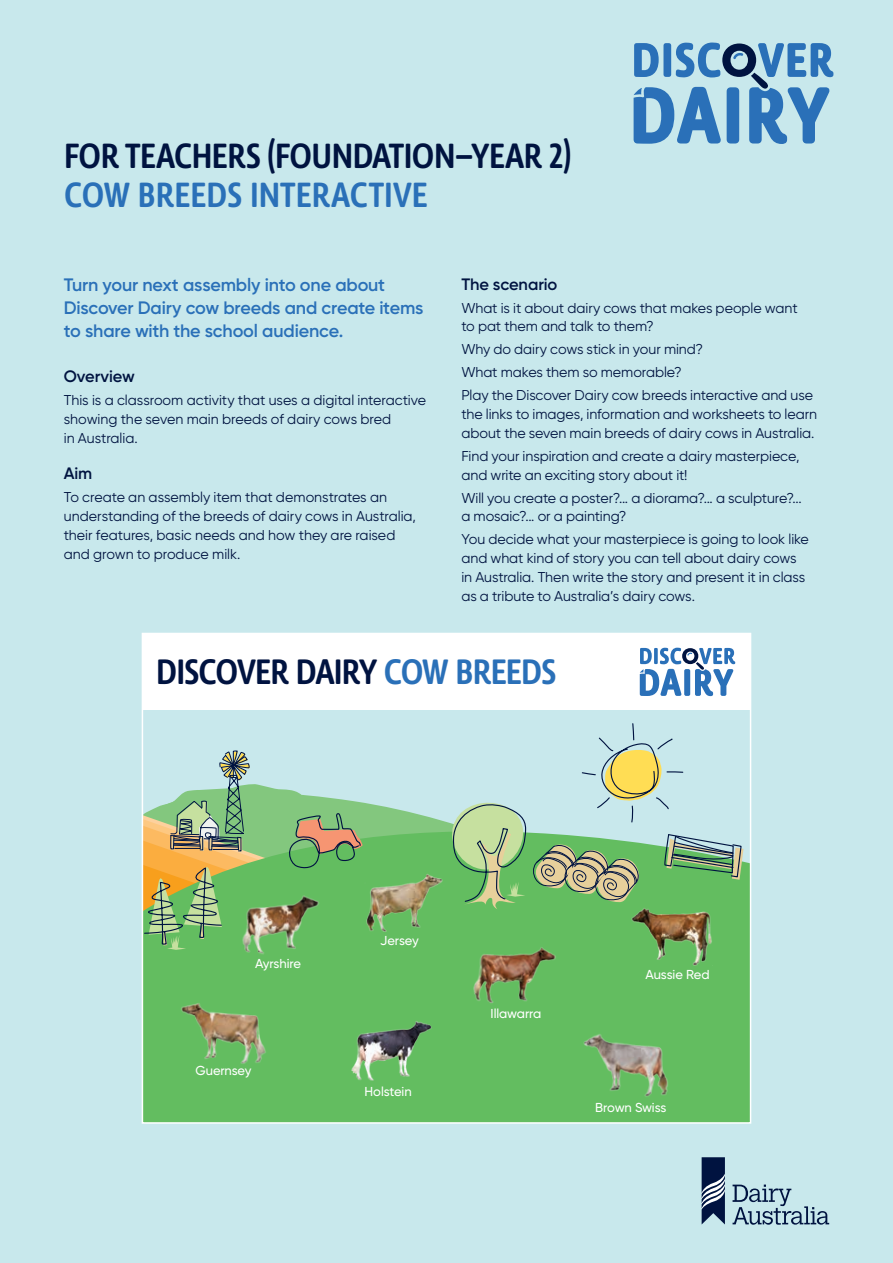
<style>
.page{position:relative;width:893px;height:1263px;background:#c8e8ec}
.page>*{position:absolute;margin:0;border:0;box-sizing:border-box;transform-origin:0 0}
.t1{font:500 42.3px "Lemon Sans Rnd Cnd";letter-spacing:-.03em;color:#001340}
.t2{font:500 42px "Lemon Sans Rnd Cnd";letter-spacing:-.015em;color:#001340}
.t3{font:500 42px "Lemon Sans Rnd Cnd";color:#2a70b8}
.t4{font:600 18px/23.2px "Gilroy";letter-spacing:-.01em;color:#2a70b8}
.t5{font:600 16.5px "Gilroy";letter-spacing:-.005em;color:#001340}
.t6{font:14.25px/18.8px "Gilroy";letter-spacing:-.005em;color:#001340}
.t7{font:500 13.05px "Gilroy";letter-spacing:-.01em;color:#fff}
.s1{color:#2a70b8}
</style>
<div class="page">
<svg style="left:732px;top:1184px;width:97px;height:41px"></svg>
<svg style="left:702px;top:1157px;width:23px;height:67px;background:#3b4d6f"></svg>
<svg style="left:634px;top:43px;width:199px;height:101px"></svg>
<div style="left:145px;top:802px;width:603px;height:319px;background:#63bd60"></div>
<img style="left:176px;top:995px;width:99px;height:72px">
<img style="left:363px;top:870px;width:82px;height:62px">
<img style="left:346px;top:1017px;width:90px;height:64px">
<svg style="left:145px;top:751px;width:218px;height:213px"></svg>
<svg style="left:450px;top:723px;width:293px;height:383px"></svg>
<div style="left:142px;top:633px;width:609px;height:77px;background:#fff"></div>
<svg style="left:640px;top:648px;width:95px;height:48px"></svg>
<div style="left:142px;top:633px;width:609px;height:491px;border:2px solid #fff"></div>
<h2 class="t2" style="left:64px;top:132px;width:509px">FOR TEACHERS (FOUNDATION–YEAR 2)</h2>
<h2 class="t3" style="left:64px;top:171px;width:366px">COW BREEDS INTERACTIVE</h2>
<p class="t4" style="left:64px;top:273px;width:361px">Turn your next assembly into one about<br>Discover Dairy cow breeds and create items to share with the school audience.</p>
<p class="t5" style="left:64px;top:366px;width:73px">Overview</p>
<p class="t6" style="left:64px;top:391px;width:364px">This is a classroom activity that uses a digital interactive showing the seven main breeds of dairy cows bred<br>in Australia.</p>
<p class="t5" style="left:64px;top:463px;width:30px">Aim</p>
<p class="t6" style="left:64px;top:488px;width:354px">To create an assembly item that demonstrates an understanding of the breeds of dairy cows in Australia, their features, basic needs and how they are raised and grown to produce milk.</p>
<p class="t5" style="left:461px;top:274px;width:97px">The scenario</p>
<p class="t6" style="left:461px;top:298px;width:338px">What is it about dairy cows that makes people want to pat them and talk to them?</p>
<p class="t6" style="left:461px;top:338px;width:353px;line-height:23px">Why do dairy cows stick in your mind?<br>What makes them so memorable?<br>Play the Discover Dairy cow breeds interactive and use</p>
<p class="t6" style="left:461px;top:405px;width:357px">the links to images, information and worksheets to learn about the seven main breeds of dairy cows in Australia.</p>
<p class="t6" style="left:461px;top:446px;width:340px">Find your inspiration and create a dairy masterpiece, and write an exciting story about it!</p>
<p class="t6" style="left:461px;top:488px;width:342px">Will you create a poster?... a diorama?... a sculpture?... a mosaic?... or a painting?</p>
<p class="t6" style="left:461px;top:530px;width:349px">You decide what your masterpiece is going to look like and what kind of story you can tell about dairy cows in Australia. Then write the story and present it in class as a tribute to Australia’s dairy cows.</p>
<h1 class="t1" style="left:156px;top:648px;width:402px">DISCOVER DAIRY <span class="s1">COW BREEDS</span></h1>
<p class="t7" style="left:255px;top:956px;width:47px">Ayrshire</p>
<p class="t7" style="left:196px;top:1063px;width:57px">Guernsey</p>
<p class="t7" style="left:380px;top:933px;width:40px">Jersey</p>
<p class="t7" style="left:365px;top:1083px;width:49px">Holstein</p>
<p class="t7" style="left:491px;top:1005px;width:52px">Illawarra</p>
<p class="t7" style="left:646px;top:966px;width:66px">Aussie Red</p>
<p class="t7" style="left:595px;top:1099px;width:73px">Brown Swiss</p>
</div>
